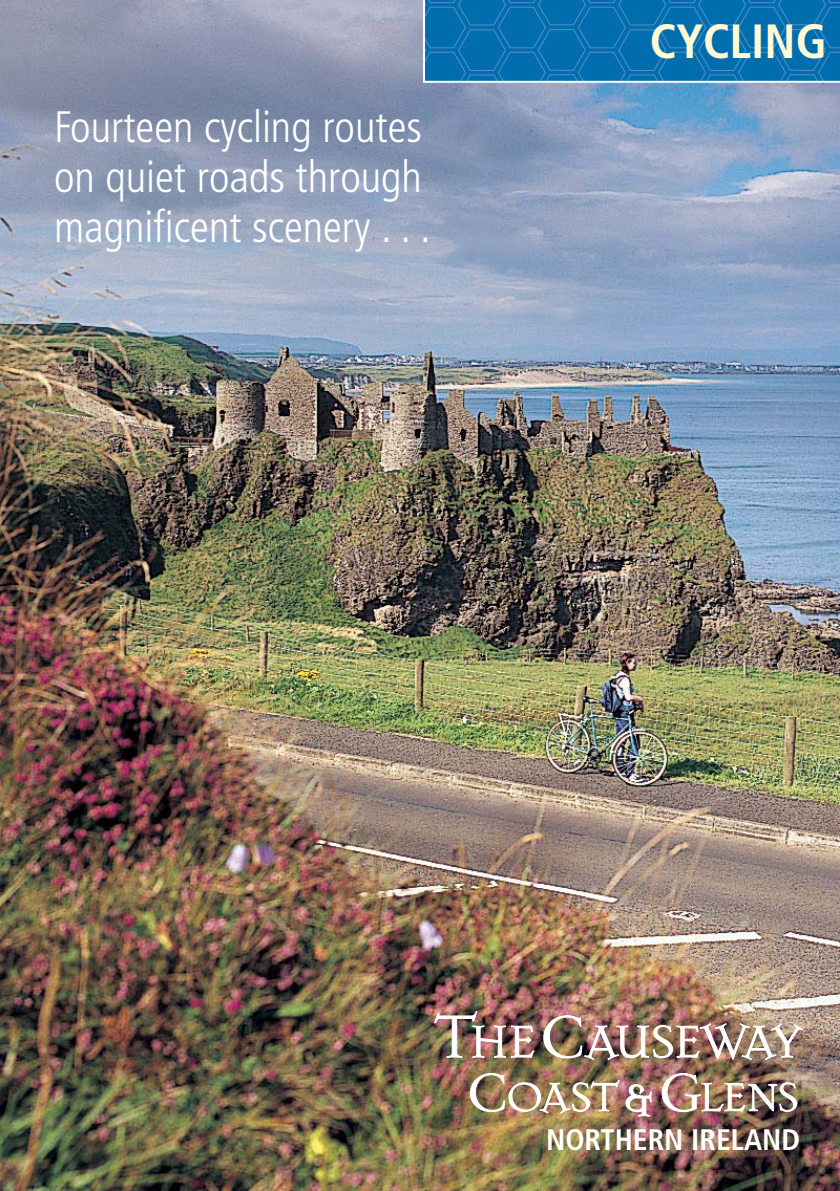
<style>
.page{position:relative;width:840px;height:1191px;background:#fff}
.page>*{position:absolute;margin:0;border:0;box-sizing:border-box;transform-origin:0 0}
.t1{font:700 condensed 48px "Frutiger";color:#fffad4}
.t2{font:300 condensed 44px/50px "Frutiger";color:#fff}
.t3{font:700 condensed 29.8px "Frutiger";color:#fff}
</style>
<div class="page">
<img style="left:0;top:0;width:838px;height:1191px">
<svg style="left:423px;top:0;width:416px;height:83px;background:#1176b3"></svg>
<img style="left:433px;top:1010px;width:102px;height:48px">
<img style="left:542px;top:1014px;width:261px;height:50px">
<img style="left:660px;top:1072px;width:137px;height:45px">
<img style="left:469px;top:1072px;width:182px;height:47px">
<p class="t2" style="left:54px;top:105px;width:378px">Fourteen cycling routes on quiet roads through magnificent scenery . . .</p>
<p class="t1" style="left:649px;top:22px;width:178px">CYCLING</p>
<p class="t3" style="left:545px;top:1127px;width:255px">NORTHERN IRELAND</p>
</div>
